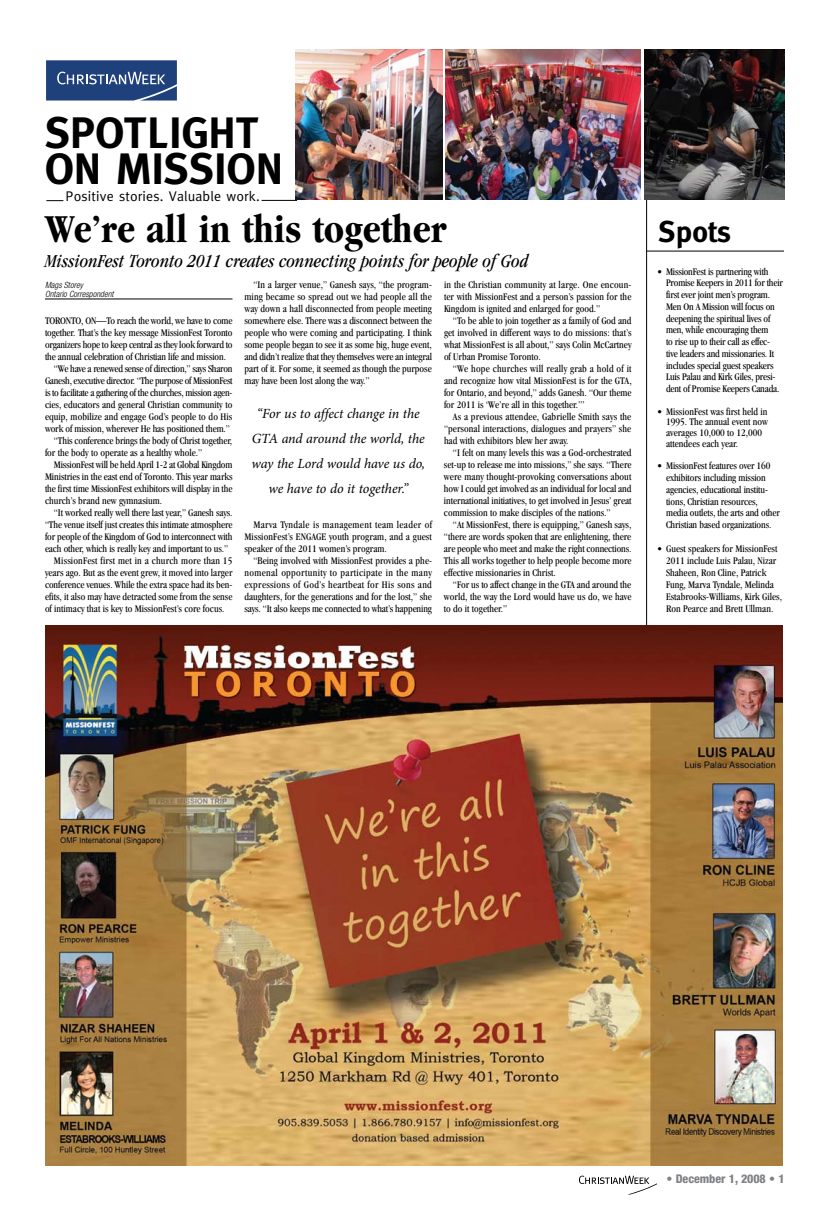
<style>
.page{position:relative;width:828px;height:1224px;background:#fff}
.page>*{position:absolute;margin:0;border:0;box-sizing:border-box;transform-origin:0 0}
.t1{font:700 44px/36px "Meta";color:#000}
.t2{font:700 condensed 41px "Garamond";color:#000}
.t3{font:700 30px "Meta";color:#000}
.t4{font:italic condensed 19px "Garamond";color:#000}
.t5{font:italic 14px/25px "Minion Pro";letter-spacing:-.005em;color:#000;text-align:center}
.t6{font:14px "Meta";letter-spacing:.01em;color:#000}
.t7{font:800 condensed 12px "Helvetica Neue";letter-spacing:-.005em;color:#808285}
.t8{font:condensed 10.5px/12px "Garamond";letter-spacing:-.01em;color:#000;text-align:justify}
.t9{font:condensed 10.5px "Garamond";letter-spacing:.015em;color:#000}
.t10{font:italic 300 condensed 8.6px/9px "Helvetica Neue";color:#000}
</style>
<div class="page">
<svg style="left:580px;top:1175px;width:77px;height:20px"></svg>
<svg style="left:47px;top:61px;width:130px;height:40px;background:#36558a"></svg>
<hr style="left:646px;top:200px;width:1px;height:445px;background:#000">
<hr style="left:647px;top:251px;width:137px;height:1px;background:#000">
<hr style="left:262px;top:200px;width:35px;height:1px;background:#000">
<svg style="left:46px;top:200px;width:17px;height:1px"></svg>
<img style="left:296px;top:49px;width:146px;height:151px">
<img style="left:445px;top:49px;width:196px;height:151px">
<img style="left:644px;top:49px;width:141px;height:151px">
<img style="left:45px;top:626px;width:738px;height:540px">
<hr style="left:45px;top:299px;width:187px;height:1px;background:#000">
<h1 class="t1" style="left:45px;top:114px;width:240px">SPOTLIGHT<br>ON MISSION</h1>
<h3 class="t6" style="left:66px;top:188px;width:196px">Positive stories. Valuable work.</h3>
<h2 class="t2" style="left:45px;top:206px;width:403px">We’re all in this together</h2>
<h3 class="t4" style="left:45px;top:250px;width:485px">MissionFest Toronto 2011 creates connecting points for people of God</h3>
<p class="t10" style="left:45px;top:280px;width:70px">Mags Storey<br>Ontario Correspondent</p>
<p class="t8" style="left:45px;top:315px;width:189px">TORONTO, ON—To reach the world, we have to come</p>
<p class="t8" style="left:45px;top:327px;width:189px">together. That’s the key message MissionFest Toronto</p>
<p class="t8" style="left:45px;top:339px;width:189px">organizers hope to keep central as they look forward to</p>
<p class="t8" style="left:45px;top:351px;width:183px">the annual celebration of Christian life and mission.</p>
<p class="t8" style="left:54px;top:363px;width:180px">“We have a renewed sense of direction,” says Sharon</p>
<p class="t8" style="left:45px;top:375px;width:189px">Ganesh, executive director. “The purpose of MissionFest</p>
<p class="t8" style="left:45px;top:387px;width:189px">is to facilitate a gathering of the churches, mission agen-</p>
<p class="t8" style="left:45px;top:399px;width:189px">cies, educators and general Christian community to</p>
<p class="t8" style="left:45px;top:411px;width:189px">equip, mobilize and engage God’s people to do His</p>
<p class="t8" style="left:45px;top:423px;width:186px">work of mission, wherever He has positioned them.”</p>
<p class="t8" style="left:54px;top:435px;width:180px">“This conference brings the body of Christ together,</p>
<p class="t8" style="left:45px;top:447px;width:159px">for the body to operate as a healthy whole.”</p>
<p class="t8" style="left:54px;top:459px;width:180px">MissionFest will be held April 1-2 at Global Kingdom</p>
<p class="t8" style="left:45px;top:471px;width:189px">Ministries in the east end of Toronto. This year marks</p>
<p class="t8" style="left:45px;top:483px;width:189px">the first time MissionFest exhibitors will display in the</p>
<p class="t8" style="left:45px;top:495px;width:119px">church’s brand new gymnasium.</p>
<p class="t8" style="left:54px;top:507px;width:180px">“It worked really well there last year,” Ganesh says.</p>
<p class="t8" style="left:45px;top:519px;width:189px">“The venue itself just creates this intimate atmosphere</p>
<p class="t8" style="left:45px;top:531px;width:189px">for people of the Kingdom of God to interconnect with</p>
<p class="t8" style="left:45px;top:543px;width:185px">each other, which is really key and important to us.”</p>
<p class="t9" style="left:54px;top:555px;width:180px">MissionFest first met in a church more than 15</p>
<p class="t8" style="left:45px;top:567px;width:189px">years ago. But as the event grew, it moved into larger</p>
<p class="t8" style="left:45px;top:579px;width:189px">conference venues. While the extra space had its ben-</p>
<p class="t8" style="left:45px;top:591px;width:189px">efits, it also may have detracted some from the sense</p>
<p class="t8" style="left:45px;top:603px;width:181px">of intimacy that is key to MissionFest’s core focus.</p>
<p class="t8" style="left:245px;top:279px;width:189px;text-indent:9px">“In a larger venue,” Ganesh says, “the program&shy;ming became so spread out we had people all the way down a hall disconnected from people meeting somewhere else. There was a disconnect between the people who were coming and participating. I think some people began to see it as some big, huge event, and didn’t realize that they themselves were an integral part of it. For some, it seemed as though the purpose may have been lost along the way.”</p>
<h3 class="t5" style="left:251px;top:401px;width:175px">“For us to affect change in the<br>GTA and around the world, the way the Lord would have us do, we have to do it together.”</h3>
<p class="t8" style="left:245px;top:519px;width:189px;text-indent:9px">Marva Tyndale is management team leader of MissionFest’s ENGAGE youth program, and a guest speaker of the 2011 women’s program.</p>
<p class="t8" style="left:245px;top:555px;width:189px;text-indent:9px">“Being involved with MissionFest provides a phe&shy;nomenal opportunity to participate in the many expressions of God’s heartbeat for His sons and daughters, for the generations and for the lost,” she says. “It also keeps me connected to what’s happening</p>
<p class="t8" style="left:444px;top:279px;width:189px">in the Christian community at large. One encoun&shy;ter with MissionFest and a person’s passion for the Kingdom is ignited and enlarged for good.”</p>
<p class="t8" style="left:444px;top:315px;width:189px;text-indent:9px">“To be able to join together as a family of God and get involved in different ways to do missions: that’s what MissionFest is all about,” says Colin McCartney of Urban Promise Toronto.</p>
<p class="t8" style="left:444px;top:363px;width:189px;text-indent:9px">“We hope churches will really grab a hold of it and recognize how vital MissionFest is for the GTA, for Ontario, and beyond,” adds Ganesh. “Our theme for 2011 is ‘We’re all in this together.’”</p>
<p class="t8" style="left:444px;top:411px;width:189px;text-indent:9px">As a previous attendee, Gabrielle Smith says the “personal interactions, dialogues and prayers” she had with exhibitors blew her away.</p>
<p class="t8" style="left:444px;top:447px;width:189px;text-indent:9px">“I felt on many levels this was a God-orchestrated set-up to release me into missions,” she says. “There were many thought-provoking conversations about how I could get involved as an individual for local and international initiatives, to get involved in Jesus’ great commission to make disciples of the nations.”</p>
<p class="t8" style="left:444px;top:519px;width:189px;text-indent:9px">“At MissionFest, there is equipping,” Ganesh says, “there are words spoken that are enlightening, there are people who meet and make the right connections.<br>This all works together to help people become more effective missionaries in Christ.</p>
<p class="t8" style="left:444px;top:579px;width:189px;text-indent:9px">“For us to affect change in the GTA and around the world, the way the Lord would have us do, we have to do it together.”</p>
<h3 class="t3" style="left:659px;top:214px;width:74px">SPOTS</h3>
<p class="t8" style="left:666px;top:265px;width:118px;line-height:11.7px;text-align:left;text-indent:-9px">• MissionFest is partnering with<br>Promise Keepers in 2011 for their first ever joint men’s program.<br>Men On A Mission will focus on deepening the spiritual lives of men, while encouraging them<br>to rise up to their call as effec&shy;tive leaders and missionaries. It includes special guest speakers<br>Luis Palau and Kirk Giles, presi&shy;dent of Promise Keepers Canada.</p>
<p class="t8" style="left:666px;top:406px;width:104px;line-height:10.8px;text-align:left;text-indent:-9px">• MissionFest was first held in<br>1995. The annual event now averages 10,000 to 12,000 attendees each year.</p>
<p class="t8" style="left:666px;top:460px;width:115px;line-height:11.7px;text-align:left;text-indent:-9px">• MissionFest features over 160 exhibitors including mission agencies, educational institu&shy;tions, Christian resources, media outlets, the arts and other<br>Christian based organizations.</p>
<p class="t8" style="left:666px;top:542px;width:118px;text-align:left;text-indent:-9px">• Guest speakers for MissionFest<br>2011 include Luis Palau, Nizar<br>Shaheen, Ron Cline, Patrick<br>Fung, Marva Tyndale, Melinda<br>Estabrooks-Williams, Kirk Giles,<br>Ron Pearce and Brett Ullman.</p>
<p class="t7" style="left:666px;top:1172px;width:120px">• December 1, 2008 • 1</p>
</div>
